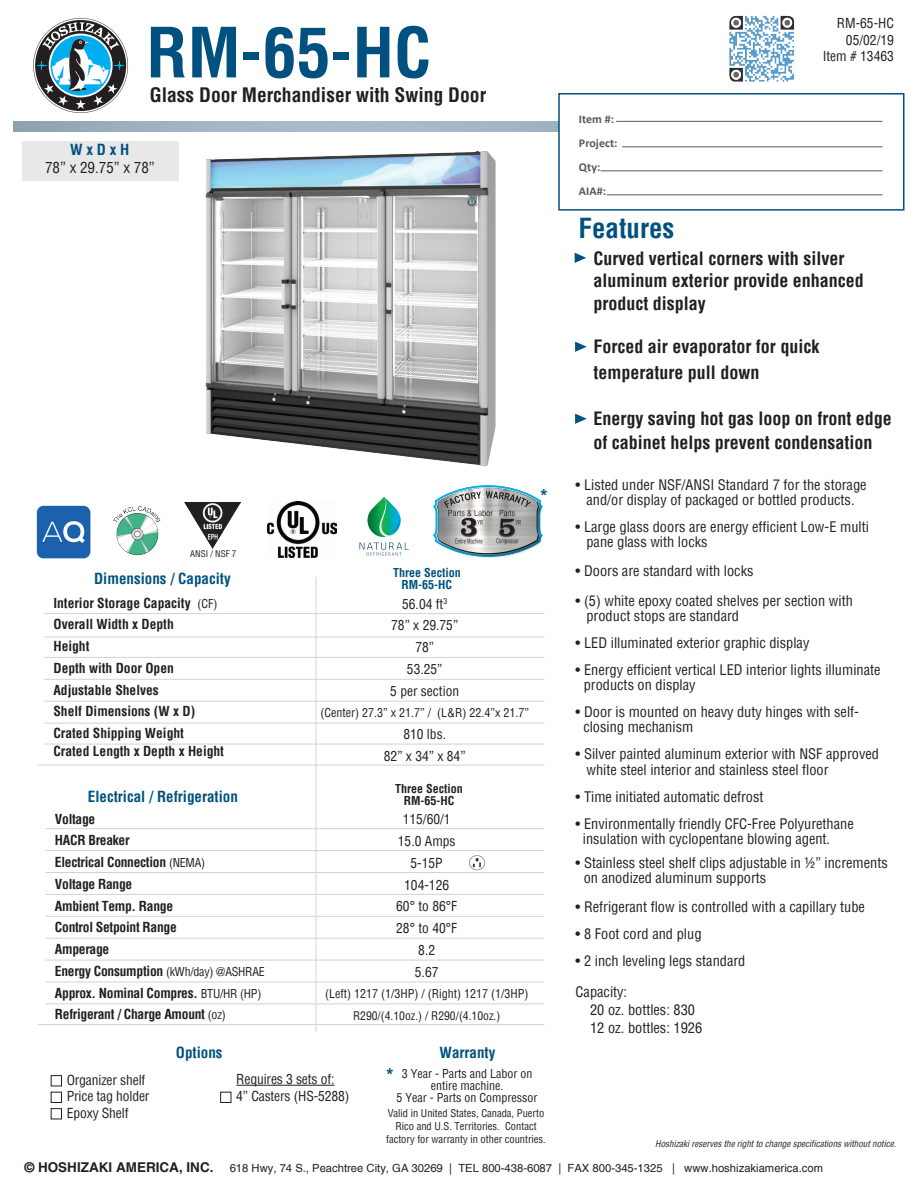
<style>
.page{position:relative;width:918px;height:1188px;background:#fff}
.page>*{position:absolute;margin:0;border:0;box-sizing:border-box;transform-origin:0 0}
.t1{font:700 condensed 67.5px "Helvetica";color:#015180}
.t2{font:700 condensed 27px "Helvetica";color:#015180}
.t3{font:700 condensed 19.5px "Helvetica";color:#231f20}
.t4{font:700 condensed 18px/22.5px "Helvetica";color:#231f20}
.t5{font:700 18px "Arial";color:#015180}
.t6{font:700 condensed 15px "Helvetica";color:#015180}
.t7{font:condensed 15px "Helvetica";color:#231f20}
.t8{font:condensed 14.25px/15px "Helvetica";color:#231f20}
.t9{font:condensed 13.5px/21.8px "Helvetica";color:#231f20;text-align:center}
.t10{font:700 condensed 13.5px/21.8px "Helvetica";letter-spacing:-.02em;color:#231f20}
.t11{font:700 condensed 13.5px/21.8px "Helvetica";color:#231f20}
.t12{font:condensed 12px/12px "Helvetica";color:#231f20;text-align:center}
.t13{font:700 12px/24px "Calibri";color:#57585a}
.t14{font:700 condensed 12px "Helvetica";color:#015180}
.t15{font:700 condensed 12px "Helvetica";color:#231f20}
.t16{font:condensed 11.7px "Helvetica";color:#231f20}
.t17{font:11.25px "Helvetica";color:#231f20}
.t18{font:condensed 10.5px/12.6px "Helvetica";color:#231f20;text-align:center}
.t19{font:italic condensed 9px "Helvetica";color:#231f20}
.t20{font:condensed 9px "Helvetica";color:#231f20}
.s1{font-weight:400;font-size:12px}
.s2{font-weight:700;font-size:13.5px}
</style>
<div class="page">
<div style="left:558px;top:93px;width:346px;height:118px;background:#fff;border:2px solid #015180"></div>
<hr style="left:45px;top:960px;width:499px;height:1px;background:#d1d2d4">
<hr style="left:45px;top:938px;width:499px;height:1px;background:#d1d2d4">
<hr style="left:45px;top:916px;width:499px;height:1px;background:#d1d2d4">
<hr style="left:45px;top:894px;width:499px;height:1px;background:#d1d2d4">
<hr style="left:45px;top:872px;width:499px;height:1px;background:#d1d2d4">
<hr style="left:45px;top:850px;width:499px;height:1px;background:#d1d2d4">
<hr style="left:45px;top:828px;width:499px;height:1px;background:#d1d2d4">
<hr style="left:45px;top:982px;width:499px;height:1px;background:#d1d2d4">
<hr style="left:45px;top:1004px;width:499px;height:1px;background:#d1d2d4">
<svg style="left:33px;top:18px;width:95px;height:95px"></svg>
<hr style="left:616px;top:121px;width:266px;height:1px;background:#57585a">
<hr style="left:622px;top:146px;width:260px;height:1px;background:#57585a">
<hr style="left:600px;top:170px;width:282px;height:1px;background:#57585a">
<hr style="left:607px;top:194px;width:275px;height:1px;background:#57585a">
<img style="left:433px;top:485px;width:110px;height:72px">
<img style="left:113px;top:506px;width:48px;height:50px">
<div style="left:23px;top:141px;width:156px;height:40px;background:#e8e8e9"></div>
<hr style="left:44px;top:613px;width:500px;height:1px;background:#d1d2d4">
<hr style="left:44px;top:637px;width:500px;height:1px;background:#d1d2d4">
<hr style="left:44px;top:657px;width:500px;height:1px;background:#d1d2d4">
<hr style="left:44px;top:679px;width:500px;height:1px;background:#d1d2d4">
<hr style="left:44px;top:701px;width:500px;height:1px;background:#d1d2d4">
<hr style="left:44px;top:723px;width:500px;height:1px;background:#d1d2d4">
<hr style="left:316px;top:577px;width:1px;height:455px;background:#d1d2d4">
<img style="left:469px;top:855px;width:16px;height:15px">
<img style="left:205px;top:151px;width:291px;height:315px">
<img style="left:267px;top:501px;width:70px;height:57px">
<img style="left:185px;top:503px;width:55px;height:46px">
<svg style="left:575px;top:253px;width:11px;height:10px"></svg>
<svg style="left:575px;top:342px;width:12px;height:10px"></svg>
<div style="left:51px;top:1092px;width:11px;height:11px;border:1px solid #231f20"></div>
<div style="left:51px;top:1075px;width:11px;height:11px;border:1px solid #231f20"></div>
<div style="left:51px;top:1108px;width:11px;height:11px;border:1px solid #231f20"></div>
<div style="left:220px;top:1092px;width:11px;height:11px;border:1px solid #231f20"></div>
<hr style="left:236px;top:1085px;width:98px;height:1px;background:#231f20">
<hr style="left:44px;top:744px;width:500px;height:1px;background:#d1d2d4">
<img style="left:729px;top:15px;width:65px;height:67px">
<svg style="left:575px;top:414px;width:12px;height:10px"></svg>
<svg style="left:360px;top:497px;width:49px;height:59px"></svg>
<img style="left:36px;top:505px;width:54px;height:54px">
<hr style="left:38px;top:765px;width:506px;height:1px;background:#d1d2d4">
<hr style="left:38px;top:1024px;width:506px;height:1px;background:#d1d2d4">
<h1 class="t1" style="left:146px;top:8px;width:286px">RM-65-HC</h1>
<h3 class="t3" style="left:150px;top:82px;width:338px">Glass Door Merchandiser with Swing Door</h3>
<p class="t6" style="left:70px;top:140px;width:61px">W x D x H</p>
<p class="t7" style="left:45px;top:158px;width:111px">78” x 29.75” x 78”</p>
<p class="t20" style="left:190px;top:548px;width:48px">ANSI / NSF 7</p>
<p class="t6" style="left:94px;top:569px;width:138px">Dimensions / Capacity</p>
<p class="t11" style="left:53px;top:592px;width:165px">Interior Storage Capacity <span class="s1">(CF)<br></span>Overall Width x Depth<br>Height<br>Depth with Door Open<br>Adjustable Shelves<br>Shelf Dimensions (W x D)<br>Crated Shipping Weight</p>
<p class="t11" style="left:53px;top:740px;width:172px">Crated Length x Depth x Height</p>
<p class="t5" style="left:541px;top:483px;width:9px">*</p>
<p class="t14" style="left:393px;top:565px;width:69px">Three Section</p>
<p class="t14" style="left:402px;top:577px;width:52px">RM-65-HC</p>
<p class="t9" style="left:390px;top:593px;width:70px">56.04 ft<sup>3<br></sup>78” x 29.75”<br>78”<br>53.25”<br>5 per section</p>
<p class="t12" style="left:320px;top:707px;width:210px">(Center) 27.3” x 21.7” / (L&amp;R) 22.4”x 21.7”</p>
<p class="t9" style="left:384px;top:723px;width:83px">810 lbs.<br>82” x 34” x 84”</p>
<p class="t15" style="left:395px;top:781px;width:69px">Three Section</p>
<p class="t6" style="left:88px;top:786px;width:151px">Electrical / Refrigeration</p>
<p class="t10" style="left:55px;top:808px;width:211px">Voltage<br>HACR Breaker<br>Electrical Connection <span class="s1">(NEMA)<br></span>Voltage Range<br>Ambient Temp. Range<br>Control Setpoint Range<br>Amperage<br>Energy Consumption <span class="s1">(kWh/day) @ASHRAE<br></span>Approx. Nominal Compres. <span class="s1">BTU/HR (HP)<br></span>Refrigerant / Charge Amount <span class="s1">(oz)</span></p>
<p class="t6" style="left:176px;top:1042px;width:48px">Options</p>
<p class="t15" style="left:404px;top:793px;width:52px">RM-65-HC</p>
<p class="t9" style="left:396px;top:808px;width:63px">115/60/1<br>15.0 Amps<br>5-15P<br>104-126<br>60° to 86°F<br>28° to 40°F<br>8.2<br>5.67</p>
<p class="t12" style="left:325px;top:988px;width:205px">(Left) 1217 (1/3HP) / (Right) 1217 (1/3HP)</p>
<p class="t16" style="left:353px;top:1008px;width:149px">R290/(4.10oz.) / R290/(4.10oz.)</p>
<p class="t6" style="left:440px;top:1042px;width:57px">Warranty</p>
<p class="t12" style="left:397px;top:1068px;width:142px">3 Year - Parts and Labor on entire machine.<br>5 Year - Parts on Compressor</p>
<p class="t5" style="left:386px;top:1062px;width:9px">*</p>
<p class="t9" style="left:236px;top:1068px;width:100px">Requires 3 sets of:</p>
<p class="t9" style="left:67px;top:1071px;width:84px;line-height:16.5px;text-align:left">Organizer shelf<br>Price tag holder<br>Epoxy Shelf</p>
<p class="t9" style="left:236px;top:1085px;width:115px">4” Casters (HS-5288)</p>
<p class="t18" style="left:386px;top:1107px;width:161px">Valid in United States, Canada, Puerto<br>Rico and U.S. Territories. Contact factory for warranty in other countries.</p>
<p class="t9" style="left:837px;top:15px;width:58px;line-height:16.2px;text-align:right">RM-65-HC<br>05/02/19</p>
<p class="t13" style="left:579px;top:107px;width:40px">Item #:<br>Project:<br>Qty:<br>AIA#:</p>
<h2 class="t2" style="left:579px;top:210px;width:97px">Features</h2>
<p class="t9" style="left:823px;top:45px;width:73px">Item # 13463</p>
<p class="t4" style="left:593px;top:247px;width:272px">Curved vertical corners with silver aluminum exterior provide enhanced product display</p>
<p class="t4" style="left:593px;top:334px;width:227px;line-height:25.5px">Forced air evaporator for quick temperature pull down</p>
<p class="t4" style="left:593px;top:406px;width:300px;line-height:24px">Energy saving hot gas loop on front edge of cabinet helps prevent condensation</p>
<p class="t8" style="left:576px;top:477px;width:293px;text-align:center">• Listed under NSF/ANSI Standard 7 for the storage and/or display of packaged or bottled products.</p>
<p class="t8" style="left:586px;top:519px;width:284px;text-indent:-11px">• Large glass doors are energy efficient Low-E multi pane glass with locks</p>
<p class="t8" style="left:576px;top:563px;width:179px">• Doors are standard with locks</p>
<p class="t8" style="left:586px;top:593px;width:268px;text-indent:-11px">• (5) white epoxy coated shelves per section with product stops are standard</p>
<p class="t8" style="left:576px;top:635px;width:235px">• LED illuminated exterior graphic display</p>
<p class="t8" style="left:584px;top:662px;width:298px;text-indent:-8px">• Energy efficient vertical LED interior lights illuminate products on display</p>
<p class="t8" style="left:583px;top:704px;width:277px;text-indent:-8px">• Door is mounted on heavy duty hinges with self&shy;closing mechanism</p>
<p class="t8" style="left:586px;top:745px;width:294px;line-height:16.5px;text-indent:-11px">• Silver painted aluminum exterior with NSF approved white steel interior and stainless steel floor</p>
<p class="t8" style="left:576px;top:789px;width:189px">• Time initiated automatic defrost</p>
<p class="t8" style="left:583px;top:816px;width:272px;text-indent:-7px">• Environmentally friendly CFC-Free Polyurethane insulation with cyclopentane blowing agent.</p>
<p class="t8" style="left:584px;top:855px;width:306px;text-indent:-8px">• Stainless steel shelf clips adjustable in ½” increments on anodized aluminum supports</p>
<p class="t8" style="left:576px;top:899px;width:291px">• Refrigerant flow is controlled with a capillary tube</p>
<p class="t8" style="left:576px;top:926px;width:127px">• 8 Foot cord and plug</p>
<p class="t8" style="left:576px;top:953px;width:171px">• 2 inch leveling legs standard</p>
<p class="t8" style="left:590px;top:983px;width:114px;line-height:18px;text-indent:-14px">Capacity:<br>20 oz. bottles: 830<br>12 oz. bottles: 1926</p>
<p class="t19" style="left:655px;top:1138px;width:242px">Hoshizaki reserves the right to change specifications without notice.</p>
<p class="t17" style="left:24px;top:1161px;width:800px"><span class="s2">© HOSHIZAKI AMERICA, INC.</span> 618 Hwy, 74 S., Peachtree City, GA 30269 | TEL 800-438-6087 | FAX 800-345-1325 | www.hoshizakiamerica.com</p>
</div>
